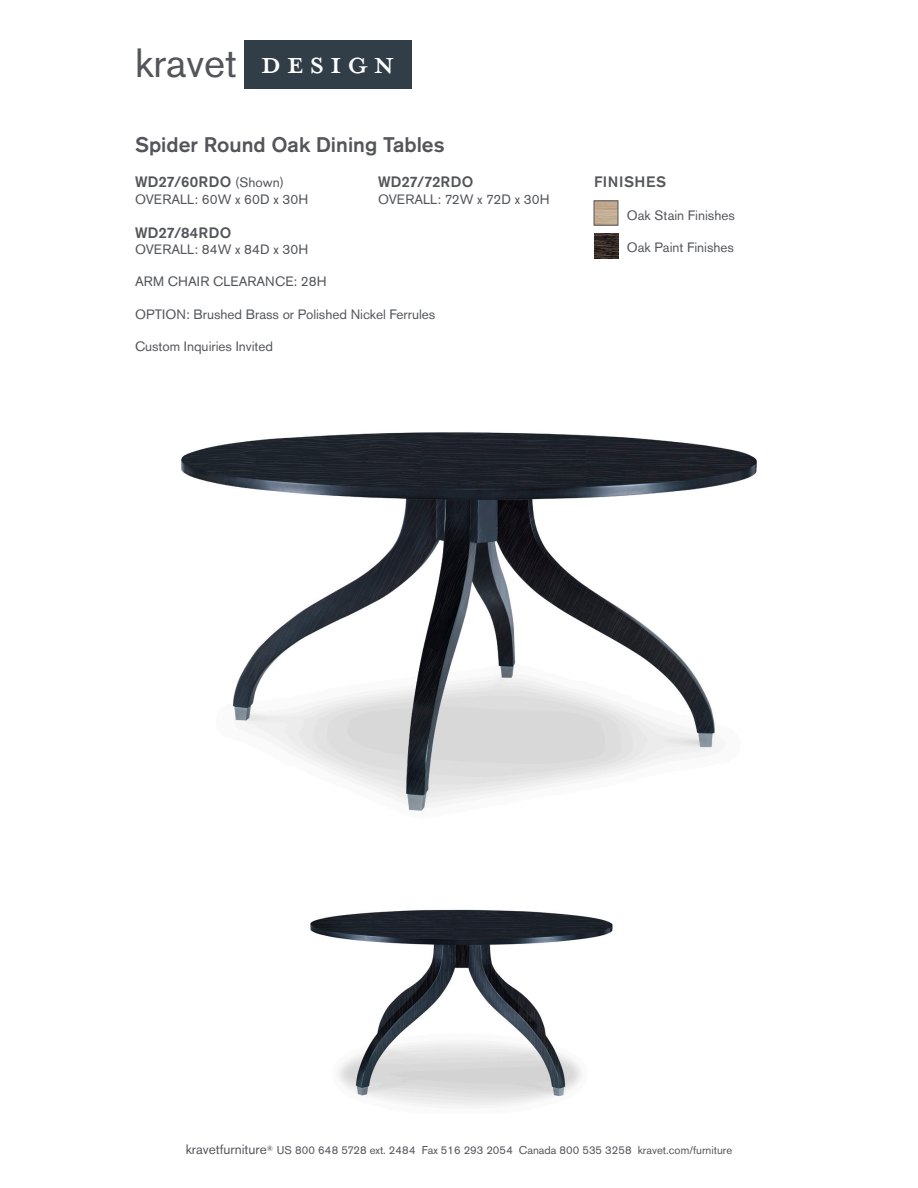
<style>
.page{position:relative;width:918px;height:1188px;background:#fff}
.page>*{position:absolute;margin:0;border:0;box-sizing:border-box;transform-origin:0 0}
.t1{font:45px "Mrs Eaves All Petite Caps OT";letter-spacing:.1em;color:#fff}
.t2{font:40.5px "Akzidenz Grotesk BE";color:#54555a}
.t3{font:500 21px "Akzidenz Grotesk BE";color:#54555a}
.t4{font:500 15px "Akzidenz Grotesk BE";letter-spacing:.02em;color:#54555a}
.t5{font:500 15px "Akzidenz Grotesk BE";color:#54555a}
.t6{font:500 15px "Akzidenz Grotesk BE";letter-spacing:.04em;color:#54555a}
.t7{font:13.5px "Akzidenz Grotesk BE";color:#54555a}
.t8{font:11.25px "Akzidenz Grotesk BE";color:#54555a}
.s1{font-family:"Mrs Eaves All Petite Caps OT";font-size:60px;color:#313e48}
.s2{font-weight:400;font-size:13.5px}
.s3{font-size:13.5px}
</style>
<div class="page">
<div style="left:244px;top:41px;width:167px;height:48px;background:#313e48"></div>
<img style="left:310px;top:909px;width:303px;height:197px">
<img style="left:181px;top:432px;width:576px;height:379px">
<div style="left:594px;top:201px;width:24px;height:24px;border:1px solid #54555a"></div>
<img style="left:594px;top:234px;width:25px;height:24px">
<h2 class="t2" style="left:135px;top:38px;width:277px">kravet <span class="s1">design</span></h2>
<h1 class="t1" style="left:260px;top:35px;width:137px">design</h1>
<p class="t3" style="left:135px;top:131px;width:311px">Spider Round Oak Dining Tables</p>
<p class="t4" style="left:135px;top:173px;width:150px">WD27/60RDO <span class="s2">(Shown)</span></p>
<p class="t7" style="left:135px;top:191px;width:175px">OVERALL: 60W x 60D x 30H</p>
<p class="t4" style="left:135px;top:223px;width:98px">WD27/84RDO</p>
<p class="t7" style="left:135px;top:241px;width:175px">OVERALL: 84W x 84D x 30H</p>
<p class="t7" style="left:135px;top:274px;width:193px">ARM CHAIR CLEARANCE: 28H</p>
<p class="t7" style="left:135px;top:306px;width:302px">OPTION: Brushed Brass or Polished Nickel Ferrules</p>
<p class="t7" style="left:135px;top:338px;width:140px">Custom Inquiries Invited</p>
<p class="t5" style="left:378px;top:173px;width:97px">WD27/72RDO</p>
<p class="t7" style="left:378px;top:191px;width:173px">OVERALL: 72W x 72D x 30H</p>
<p class="t6" style="left:594px;top:173px;width:74px">FINISHES</p>
<p class="t7" style="left:627px;top:207px;width:109px">Oak Stain Finishes</p>
<p class="t7" style="left:627px;top:239px;width:109px">Oak Paint Finishes</p>
<p class="t8" style="left:186px;top:1143px;width:548px"><span class="s3">kravetfurniture</span><sup>®</sup> US 800 648 5728 ext. 2484 Fax 516 293 2054 Canada 800 535 3258 kravet.com/furniture</p>
</div>
